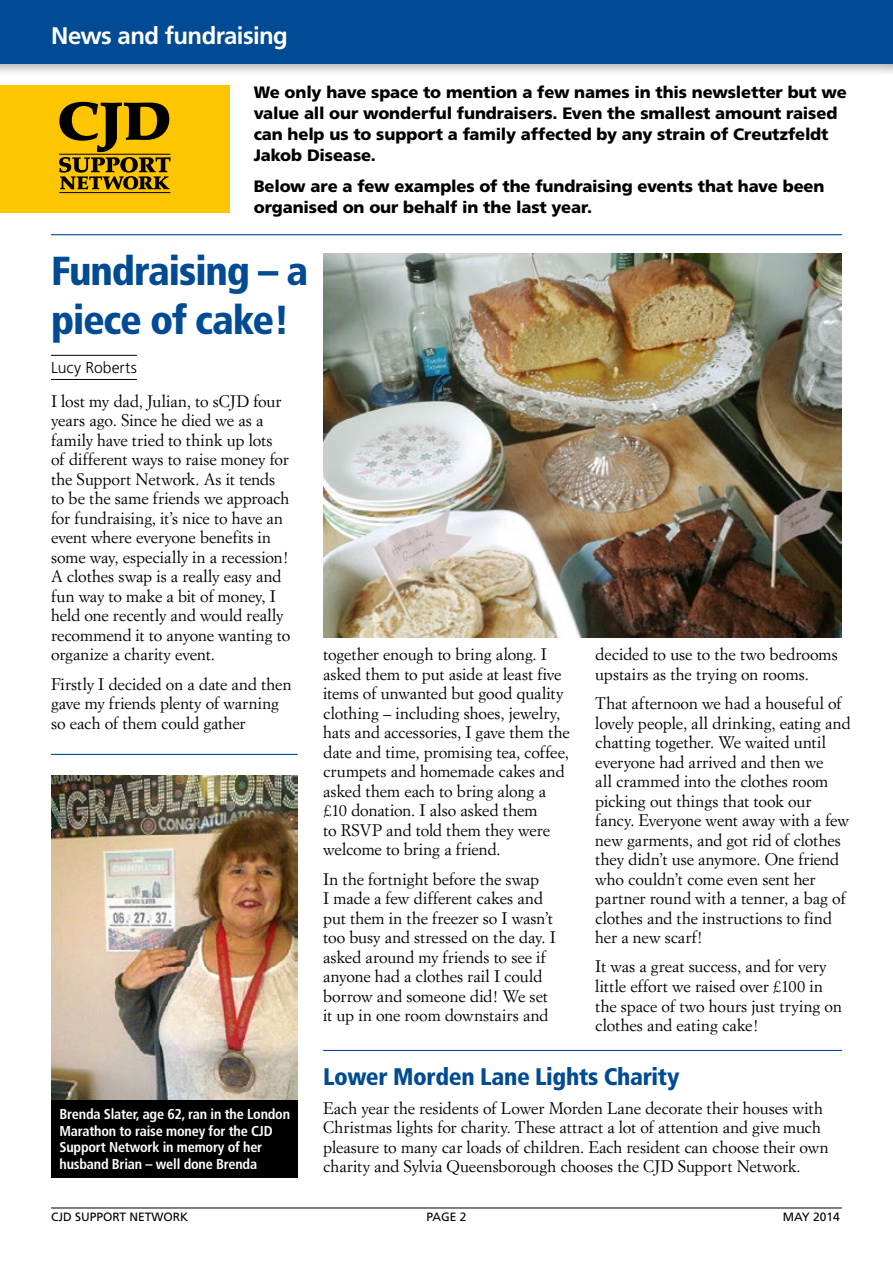
<style>
.page{position:relative;width:893px;height:1263px;background:#fff}
.page>*{position:absolute;margin:0;border:0;box-sizing:border-box;transform-origin:0 0}
.t1{font:900 condensed 40.5px/48.8px "Frutiger";letter-spacing:-.03em;color:#004b93}
.t2{font:900 condensed 24px "Frutiger";letter-spacing:-.015em;color:#004b93}
.t3{font:700 24px "Frutiger";letter-spacing:-.025em;color:#fff}
.t4{font:16.5px/19.5px "Simoncini Garamond";letter-spacing:-.005em;color:#000}
.t5{font:900 16.5px/21px "Frutiger";letter-spacing:-.01em;color:#000}
.t6{font:300 15.75px "Frutiger";letter-spacing:.005em;color:#000}
.t7{font:700 condensed 14.25px/16.5px "Frutiger";letter-spacing:-.015em;color:#fff}
.t8{font:12px "Frutiger";color:#000}
</style>
<div class="page">
<hr style="left:51px;top:1208px;width:791px;height:1px;background:#000">
<div style="left:0;top:0;width:893px;height:77px;background:#000;opacity:.3"></div>
<div style="left:0;top:0;width:893px;height:64px;background:#004b93"></div>
<hr style="left:51px;top:355px;width:86px;height:1px;background:#000">
<hr style="left:51px;top:379px;width:86px;height:1px;background:#000">
<img style="left:323px;top:254px;width:519px;height:383px">
<div style="left:0;top:85px;width:230px;height:128px;background:#fdc600"></div>
<svg style="left:59px;top:102px;width:112px;height:88px"></svg>
<hr style="left:59px;top:154px;width:111px;height:1px;background:#000">
<hr style="left:59px;top:192px;width:111px;height:1px;background:#000">
<hr style="left:51px;top:234px;width:791px;height:1px;background:#004b93">
<hr style="left:323px;top:1050px;width:519px;height:1px;background:#004b93">
<img style="left:51px;top:775px;width:247px;height:325px">
<hr style="left:51px;top:754px;width:247px;height:1px;background:#004b93">
<div style="left:51px;top:1100px;width:247px;height:78px;background:#000"></div>
<h2 class="t3" style="left:51px;top:21px;width:238px">News and fundraising</h2>
<p class="t5" style="left:254px;top:82px;width:595px">We only have space to mention a few names in this newsletter but we value all our wonderful fundraisers. Even the smallest amount raised can help us to support a family affected by any strain of Creutzfeldt Jakob Disease.</p>
<p class="t5" style="left:254px;top:176px;width:572px">Below are a few examples of the fundraising events that have been organised on our behalf in the last year.</p>
<h1 class="t1" style="left:51px;top:246px;width:259px">Fundraising – a piece of cake!</h1>
<p class="t6" style="left:51px;top:358px;width:87px">Lucy Roberts</p>
<p class="t4" style="left:51px;top:391px;width:241px">I lost my dad, Julian, to sCJD four years ago. Since he died we as a family have tried to think up lots of different ways to raise money for the Support Network. As it tends to be the same friends we approach for fundraising, it’s nice to have an event where everyone benefits in some way, especially in a recession!<br>A clothes swap is a really easy and fun way to make a bit of money, I held one recently and would really recommend it to anyone wanting to organize a charity event.</p>
<p class="t4" style="left:51px;top:674px;width:242px">Firstly I decided on a date and then gave my friends plenty of warning so each of them could gather</p>
<p class="t7" style="left:60px;top:1106px;width:232px">Brenda Slater, age 62, ran in the London Marathon to raise money for the CJD Support Network in memory of her husband Brian – well done Brenda</p>
<p class="t4" style="left:323px;top:644px;width:248px">together enough to bring along. I asked them to put aside at least five items of unwanted but good quality clothing – including shoes, jewelry, hats and accessories, I gave them the date and time, promising tea, coffee, crumpets and homemade cakes and asked them each to bring along a £10 donation. I also asked them<br>to RSVP and told them they were welcome to bring a friend.</p>
<p class="t4" style="left:323px;top:869px;width:234px">In the fortnight before the swap<br>I made a few different cakes and put them in the freezer so I wasn’t too busy and stressed on the day. I asked around my friends to see if anyone had a clothes rail I could borrow and someone did! We set it up in one room downstairs and</p>
<p class="t4" style="left:595px;top:644px;width:244px">decided to use to the two bedrooms upstairs as the trying on rooms.</p>
<p class="t4" style="left:595px;top:693px;width:257px">That afternoon we had a houseful of lovely people, all drinking, eating and chatting together. We waited until everyone had arrived and then we<br>all crammed into the clothes room picking out things that took our fancy. Everyone went away with a few new garments, and got rid of clothes they didn’t use anymore. One friend who couldn’t come even sent her partner round with a tenner, a bag of clothes and the instructions to find her a new scarf!</p>
<p class="t4" style="left:595px;top:957px;width:248px">It was a great success, and for very little effort we raised over £100 in the space of two hours just trying on clothes and eating cake!</p>
<h2 class="t2" style="left:323px;top:1062px;width:358px">Lower Morden Lane Lights Charity</h2>
<p class="t4" style="left:323px;top:1098px;width:507px">Each year the residents of Lower Morden Lane decorate their houses with Christmas lights for charity. These attract a lot of attention and give much pleasure to many car loads of children. Each resident can choose their own charity and Sylvia Queensborough chooses the CJD Support Network.</p>
<p class="t8" style="left:51px;top:1210px;width:139px">CJD SUPPORT NETWORK</p>
<p class="t8" style="left:426px;top:1210px;width:42px">PAGE 2</p>
<p class="t8" style="left:783px;top:1210px;width:59px">MAY 2014</p>
</div>
